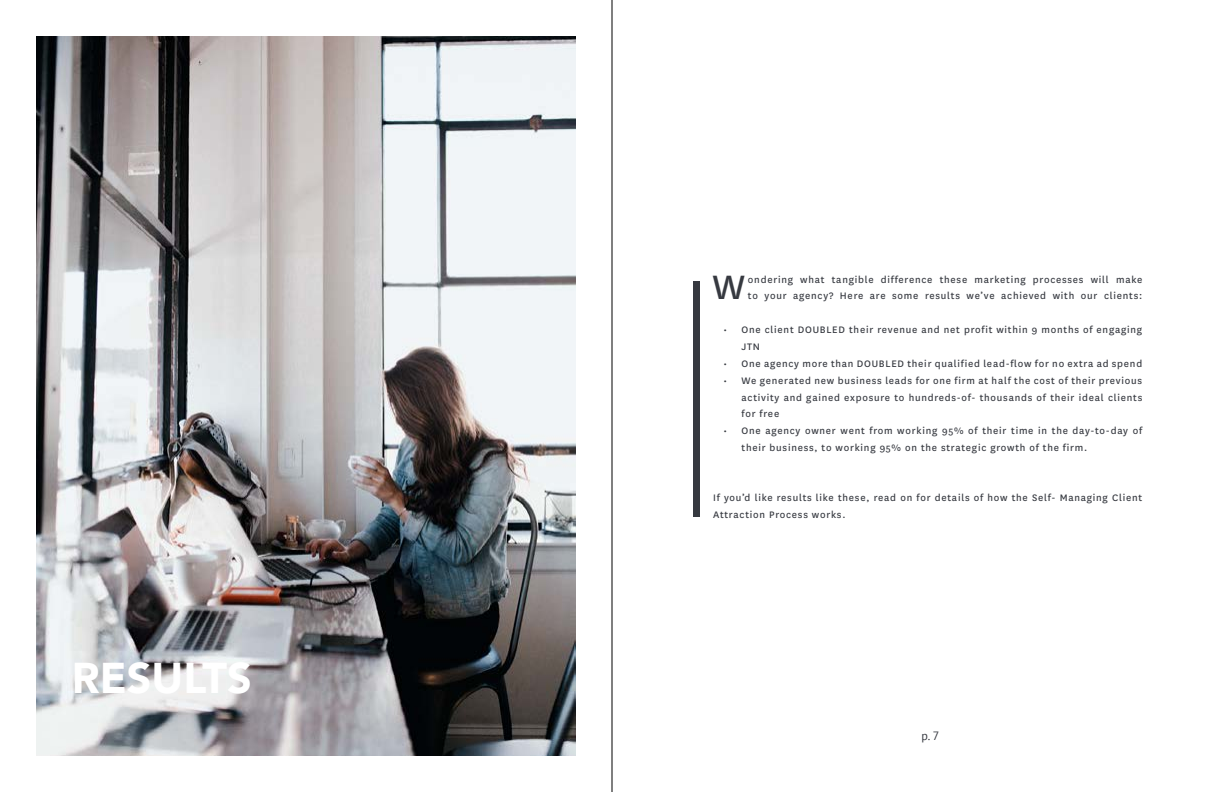
<style>
.page{position:relative;width:1224px;height:792px;background:#fff}
.page>*{position:absolute;margin:0;border:0;box-sizing:border-box;transform-origin:0 0}
.t1{font:900 43px "Avenir";color:#fff}
.t2{font:39.5px "National";color:#363940}
.t3{font:12px "PT Sans";color:#363940}
.t4{font:11px/16.8px "National";letter-spacing:.07em;color:#363940}
</style>
<div class="page">
<div style="left:694px;top:281px;width:6px;height:236px;background:#363940"></div>
<hr style="left:612px;top:0;width:1px;height:792px;background:#000">
<img style="left:36px;top:36px;width:540px;height:720px">
<h1 class="t1" style="left:72px;top:641px;width:181px">RESULTS</h1>
<h2 class="t2" style="left:713px;top:261px;width:34px">W</h2>
<p class="t4" style="left:748px;top:270px;width:396px">ondering what tangible difference these marketing processes will make to your agency? Here are some results we’ve achieved with our clients:</p>
<p class="t4" style="left:742px;top:321px;width:402px;text-indent:-18px">• One client DOUBLED their revenue and net profit within 9 months of engaging<br>JTN</p>
<p class="t4" style="left:724px;top:355px;width:420px">• One agency more than DOUBLED their qualified lead-flow for no extra ad spend</p>
<p class="t4" style="left:742px;top:372px;width:402px;text-align:justify;text-indent:-18px">• We generated new business leads for one firm at half the cost of their previous activity and gained exposure to hundreds-of- thousands of their ideal clients for free</p>
<p class="t4" style="left:742px;top:422px;width:402px;text-indent:-18px">• One agency owner went from working 95% of their time in the day-to-day of their business, to working 95% on the strategic growth of the firm.</p>
<p class="t4" style="left:713px;top:489px;width:431px">If you’d like results like these, read on for details of how the Self- Managing Client<br>Attraction Process works.</p>
<p class="t3" style="left:922px;top:728px;width:19px">p. 7</p>
</div>
